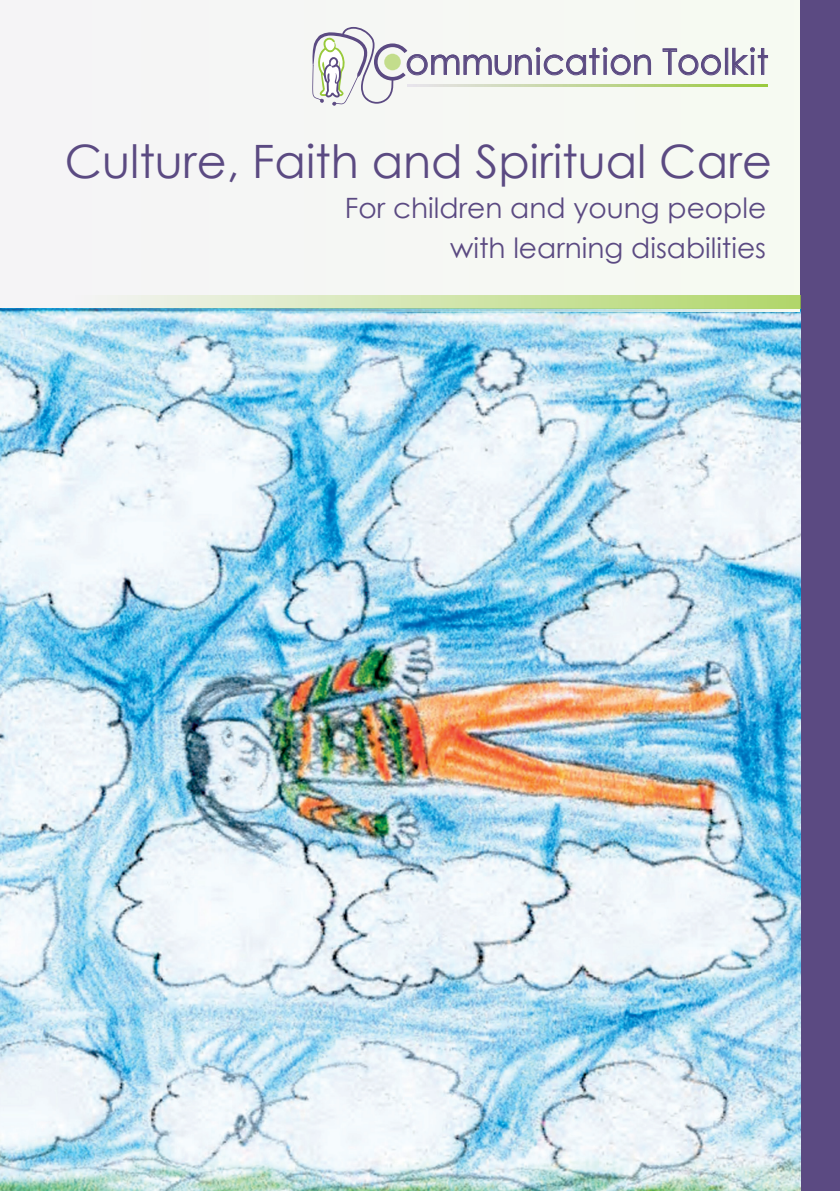
<style>
.page{position:relative;width:840px;height:1191px;background:#fff}
.page>*{position:absolute;margin:0;border:0;box-sizing:border-box;transform-origin:0 0}
.t1{font:46px "Century Gothic";color:#5b4a82}
.t2{font:35.4px "Century Gothic";color:#5b4a82}
.t3{font:28px "Century Gothic";color:#5b4a82}
.s1{font-size:36.2px}
</style>
<div class="page">
<div style="left:799px;top:0;width:40px;height:1191px;background:#5b4a82"></div>
<img style="left:0;top:312px;width:799px;height:879px">
<div style="left:0;top:0;width:799px;height:312px;background:#f7fbf2"></div>
<svg style="left:72px;top:296px;width:727px;height:13px;background:#cce2ae"></svg>
<svg style="left:662px;top:48px;width:59px;height:28px"></svg>
<div style="left:724px;top:48px;width:3px;height:27px;border:1px solid #5b4a82"></div>
<svg style="left:732px;top:47px;width:36px;height:28px"></svg>
<svg style="left:312px;top:27px;width:339px;height:79px"></svg>
<svg style="left:407px;top:84px;width:360px;height:3px"></svg>
<p class="t2" style="left:405px;top:37px;width:364px"><span class="s1">o</span>mmunication Toolkit</p>
<p class="t1" style="left:65px;top:129px;width:708px">Culture, Faith and Spiritual Care</p>
<p class="t3" style="left:345px;top:188px;width:422px">For children and young people</p>
<p class="t3" style="left:450px;top:228px;width:317px">with learning disabilities</p>
</div>
